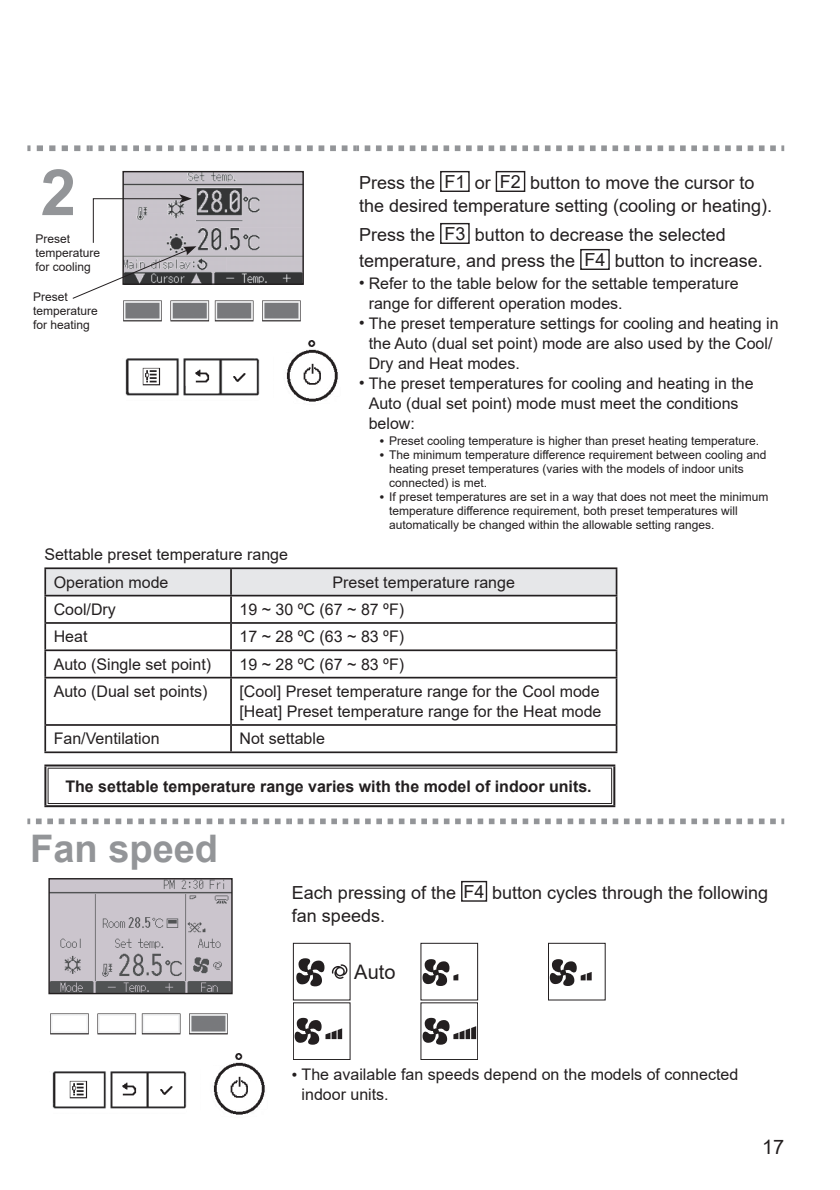
<style>
.page{position:relative;width:840px;height:1190px;background:#fff}
.page>*{position:absolute;margin:0;border:0;box-sizing:border-box;transform-origin:0 0}
.t1{font:700 64px "Arial";color:#939598}
.t2{font:700 38px "Arial";color:#939598}
.t3{font:20px "Arial";color:#231f20}
.t4{font:18px/23px "Arial";color:#231f20}
.t5{font:16px/20px "Arial";color:#231f20}
.t6{font:700 16px "Arial";color:#231f20}
.t7{font:12px/14px "Arial";color:#231f20}
.s1{font-family:"Koz Go Pro";font-size:18px}
.s2{font-size:14px}
</style>
<div class="page">
<svg style="left:27px;top:145px;width:4px;height:6px"></svg>
<svg style="left:37px;top:145px;width:322px;height:6px"></svg>
<svg style="left:365px;top:145px;width:419px;height:6px"></svg>
<img style="left:124px;top:173px;width:178px;height:110px">
<div style="left:122px;top:171px;width:182px;height:114px;border:1px solid #231f20"></div>
<img style="left:123px;top:300px;width:215px;height:102px">
<div style="left:440px;top:171px;width:30px;height:21px;border:1px solid #231f20"></div>
<div style="left:496px;top:171px;width:29px;height:21px;border:1px solid #231f20"></div>
<div style="left:440px;top:223px;width:30px;height:21px;border:1px solid #231f20"></div>
<div style="left:580px;top:249px;width:30px;height:21px;border:1px solid #231f20"></div>
<hr style="left:44px;top:567px;width:187px;height:2px;background:#231f20">
<hr style="left:44px;top:569px;width:2px;height:26px;background:#231f20">
<hr style="left:231px;top:567px;width:386px;height:2px;background:#231f20">
<hr style="left:44px;top:595px;width:187px;height:1px;background:#231f20">
<hr style="left:44px;top:596px;width:2px;height:26px;background:#231f20">
<hr style="left:44px;top:622px;width:187px;height:2px;background:#231f20">
<hr style="left:44px;top:624px;width:2px;height:25px;background:#231f20">
<hr style="left:44px;top:649px;width:187px;height:2px;background:#231f20">
<hr style="left:44px;top:651px;width:2px;height:26px;background:#231f20">
<svg style="left:45px;top:569px;width:572px;height:108px"></svg>
<hr style="left:44px;top:677px;width:187px;height:1px;background:#231f20">
<hr style="left:44px;top:678px;width:2px;height:46px;background:#231f20">
<hr style="left:231px;top:677px;width:386px;height:1px;background:#231f20">
<hr style="left:230px;top:678px;width:2px;height:46px;background:#231f20">
<hr style="left:616px;top:678px;width:1px;height:46px;background:#231f20">
<hr style="left:44px;top:724px;width:187px;height:2px;background:#231f20">
<hr style="left:44px;top:726px;width:2px;height:25px;background:#231f20">
<hr style="left:231px;top:724px;width:386px;height:2px;background:#231f20">
<hr style="left:230px;top:726px;width:2px;height:25px;background:#231f20">
<svg style="left:616px;top:726px;width:1px;height:25px"></svg>
<hr style="left:44px;top:751px;width:187px;height:2px;background:#231f20">
<hr style="left:231px;top:751px;width:386px;height:2px;background:#231f20">
<hr style="left:44px;top:765px;width:571px;height:4px;background:#b7b6b6">
<hr style="left:44px;top:769px;width:4px;height:34px;background:#a2a1a1">
<hr style="left:611px;top:769px;width:4px;height:34px;background:#d9d8d8">
<hr style="left:44px;top:765px;width:571px;height:2px;background:#231f20">
<hr style="left:48px;top:768px;width:564px;height:1px;background:#231f20">
<hr style="left:44px;top:767px;width:2px;height:38px;background:#231f20">
<hr style="left:48px;top:769px;width:1px;height:34px;background:#231f20">
<hr style="left:48px;top:803px;width:564px;height:1px;background:#231f20">
<hr style="left:44px;top:805px;width:571px;height:2px;background:#231f20">
<hr style="left:611px;top:769px;width:1px;height:34px;background:#231f20">
<hr style="left:613px;top:767px;width:2px;height:38px;background:#231f20">
<svg style="left:27px;top:819px;width:3px;height:5px"></svg>
<svg style="left:36px;top:819px;width:256px;height:5px"></svg>
<svg style="left:298px;top:819px;width:486px;height:5px"></svg>
<img style="left:50px;top:880px;width:181px;height:112px">
<div style="left:48px;top:878px;width:185px;height:116px;border:1px solid #231f20"></div>
<img style="left:50px;top:1013px;width:215px;height:102px">
<div style="left:461px;top:881px;width:26px;height:21px;border:1px solid #231f20"></div>
<div style="left:293px;top:943px;width:57px;height:57px;border:1px solid #231f20"></div>
<svg style="left:332px;top:964px;width:15px;height:15px"></svg>
<svg style="left:296px;top:958px;width:29px;height:29px"></svg>
<div style="left:421px;top:943px;width:57px;height:57px;border:1px solid #231f20"></div>
<svg style="left:422px;top:959px;width:36px;height:27px"></svg>
<div style="left:548px;top:943px;width:57px;height:57px;border:1px solid #231f20"></div>
<svg style="left:550px;top:959px;width:42px;height:27px"></svg>
<div style="left:293px;top:1003px;width:57px;height:57px;border:1px solid #231f20"></div>
<svg style="left:295px;top:1018px;width:47px;height:27px"></svg>
<div style="left:421px;top:1003px;width:57px;height:57px;border:1px solid #231f20"></div>
<svg style="left:422px;top:1018px;width:54px;height:27px"></svg>
<svg style="left:72px;top:194px;width:124px;height:105px"></svg>
<h1 class="t1" style="left:41px;top:148px;width:37px">2</h1>
<p class="t4" style="left:359px;top:171px;width:415px">Press the F1 or F2 button to move the cursor to the desired temperature setting (cooling or heating).</p>
<p class="t4" style="left:359px;top:222px;width:405px;line-height:26px">Press the F3 button to decrease the selected temperature, and press the F4 button to increase.</p>
<p class="t5" style="left:369px;top:273px;width:371px;text-indent:-10px"><span class="s1">•</span> Refer to the table below for the settable temperature range for different operation modes.</p>
<p class="t5" style="left:369px;top:313px;width:411px;text-indent:-10px"><span class="s1">•</span> The preset temperature settings for cooling and heating in the Auto (dual set point) mode are also used by the Cool/<br>Dry and Heat modes.</p>
<p class="t5" style="left:369px;top:373px;width:387px;text-indent:-10px"><span class="s1">•</span> The preset temperatures for cooling and heating in the<br>Auto (dual set point) mode must meet the conditions below:</p>
<p class="t7" style="left:379px;top:434px;width:381px"><span class="s2">•</span> Preset cooling temperature is higher than preset heating temperature.</p>
<p class="t7" style="left:389px;top:448px;width:379px;text-indent:-10px"><span class="s2">•</span> The minimum temperature difference requirement between cooling and heating preset temperatures (varies with the models of indoor units connected) is met.</p>
<p class="t7" style="left:389px;top:490px;width:381px;text-indent:-10px"><span class="s2">•</span> If preset temperatures are set in a way that does not meet the minimum temperature difference requirement, both preset temperatures will automatically be changed within the allowable setting ranges.</p>
<p class="t5" style="left:54px;top:540px;width:236px;line-height:28.2px;text-indent:-9px">Settable preset temperature range<br>Operation mode</p>
<p class="t7" style="left:36px;top:232px;width:66px">Preset temperature for cooling</p>
<p class="t7" style="left:33px;top:290px;width:66px">Preset temperature for heating</p>
<p class="t5" style="left:333px;top:572px;width:184px">Preset temperature range</p>
<p class="t5" style="left:54px;top:599px;width:64px">Cool/Dry</p>
<p class="t5" style="left:240px;top:599px;width:166px">19 ~ 30 ºC (67 ~ 87 ºF)</p>
<p class="t5" style="left:54px;top:627px;width:35px">Heat</p>
<p class="t5" style="left:240px;top:627px;width:166px">17 ~ 28 ºC (63 ~ 83 ºF)</p>
<p class="t5" style="left:54px;top:654px;width:159px">Auto (Single set point)</p>
<p class="t5" style="left:240px;top:654px;width:166px">19 ~ 28 ºC (67 ~ 83 ºF)</p>
<p class="t5" style="left:54px;top:681px;width:155px">Auto (Dual set points)</p>
<p class="t5" style="left:240px;top:681px;width:363px">[Cool] Preset temperature range for the Cool mode [Heat] Preset temperature range for the Heat mode</p>
<p class="t5" style="left:54px;top:729px;width:107px">Fan/Ventilation</p>
<p class="t5" style="left:240px;top:729px;width:87px">Not settable</p>
<p class="t6" style="left:65px;top:775px;width:528px">The settable temperature range varies with the model of indoor units.</p>
<h2 class="t2" style="left:30px;top:822px;width:189px">Fan speed</h2>
<p class="t4" style="left:292px;top:881px;width:478px">Each pressing of the F4 button cycles through the following fan speeds.</p>
<p class="t3" style="left:354px;top:958px;width:43px">Auto</p>
<p class="t5" style="left:302px;top:1065px;width:438px;text-indent:-10px"><span class="s1">•</span> The available fan speeds depend on the models of connected indoor units.</p>
<p class="t3" style="left:762px;top:1133px;width:24px">17</p>
</div>
